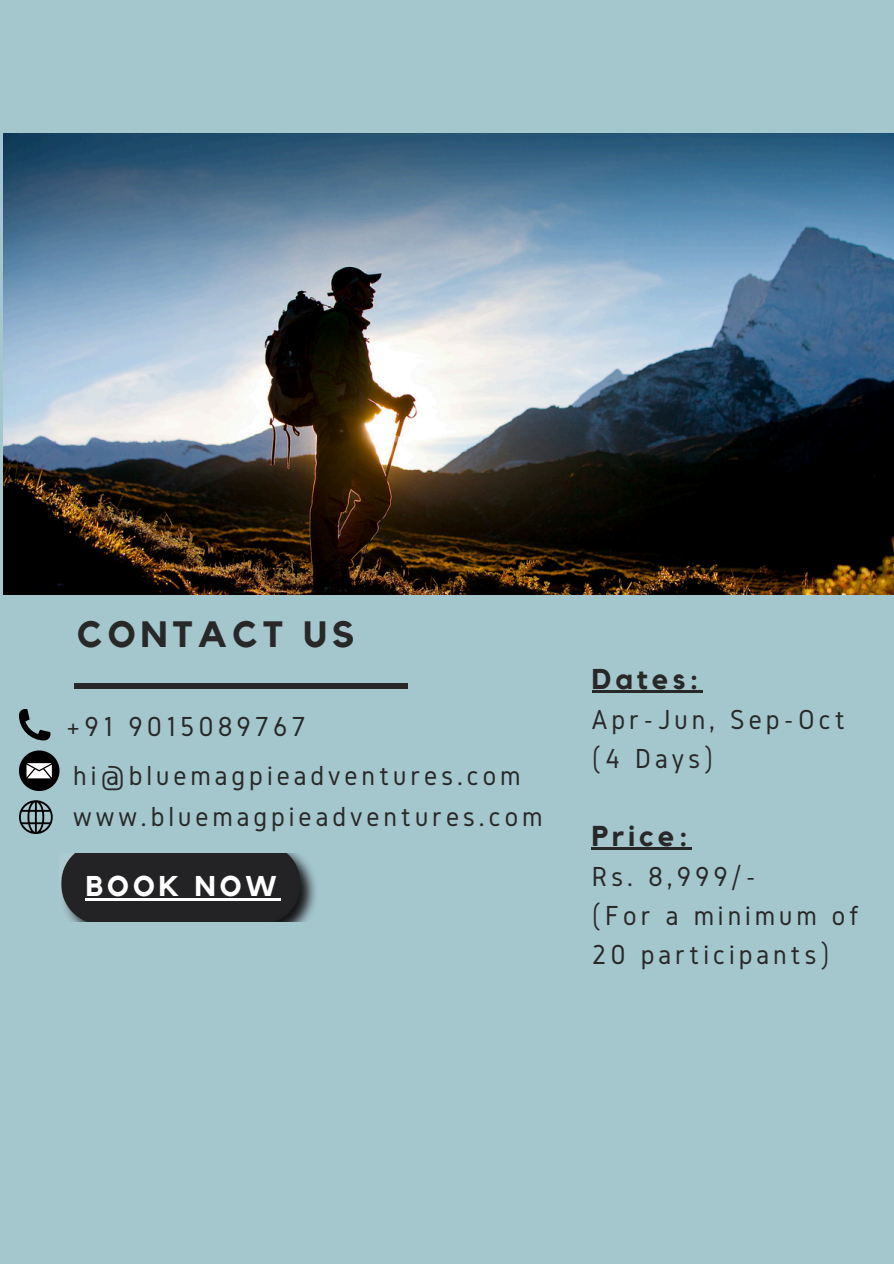
<style>
.page{position:relative;width:894px;height:1264px;background:#fff}
.page>*{position:absolute;margin:0;border:0;box-sizing:border-box;transform-origin:0 0}
.t1{font:700 36.45px "Kollektif";letter-spacing:.14em;color:#282828}
.t2{font:28.65px/39.3px "Gidole";letter-spacing:.14em;color:#282828}
.t3{font:700 28.65px "Kollektif";letter-spacing:.14em;color:#282828}
.t4{font:700 28.5px "Kollektif";letter-spacing:.14em;color:#fff}
</style>
<div class="page">
<div style="left:0;top:0;width:893px;height:1263px;background:#a4c6cd"></div>
<img style="left:4px;top:134px;width:889px;height:460px">
<div style="left:74px;top:683px;width:333px;height:6px;background:#282828"></div>
<svg style="left:19px;top:709px;width:31px;height:31px"></svg>
<svg style="left:19px;top:800px;width:34px;height:34px"></svg>
<svg style="left:19px;top:750px;width:40px;height:41px"></svg>
<img style="left:61px;top:853px;width:255px;height:68px">
<hr style="left:86px;top:898px;width:195px;height:2px;background:#fff">
<hr style="left:591px;top:690px;width:111px;height:3px;background:#282828">
<hr style="left:591px;top:847px;width:100px;height:3px;background:#282828">
<p class="t1" style="left:77px;top:617px;width:279px">CONTACT US</p>
<p class="t2" style="left:66px;top:706px;width:241px">+91 9015089767</p>
<p class="t2" style="left:73px;top:755px;width:448px">hi@bluemagpieadventures.com</p>
<p class="t2" style="left:73px;top:796px;width:470px">www.bluemagpieadventures.com</p>
<p class="t4" style="left:86px;top:872px;width:192px">BOOK NOW</p>
<p class="t3" style="left:591px;top:665px;width:108px">Dates:</p>
<p class="t2" style="left:591px;top:699px;width:254px">Apr-Jun, Sep-Oct (4 Days)</p>
<p class="t3" style="left:591px;top:822px;width:97px">Price:</p>
<h2 class="t2" style="left:591px;top:856px;width:165px">Rs. 8,999/-</h2>
<p class="t2" style="left:591px;top:895px;width:269px">(For a minimum of<br>20 participants)</p>
</div>
